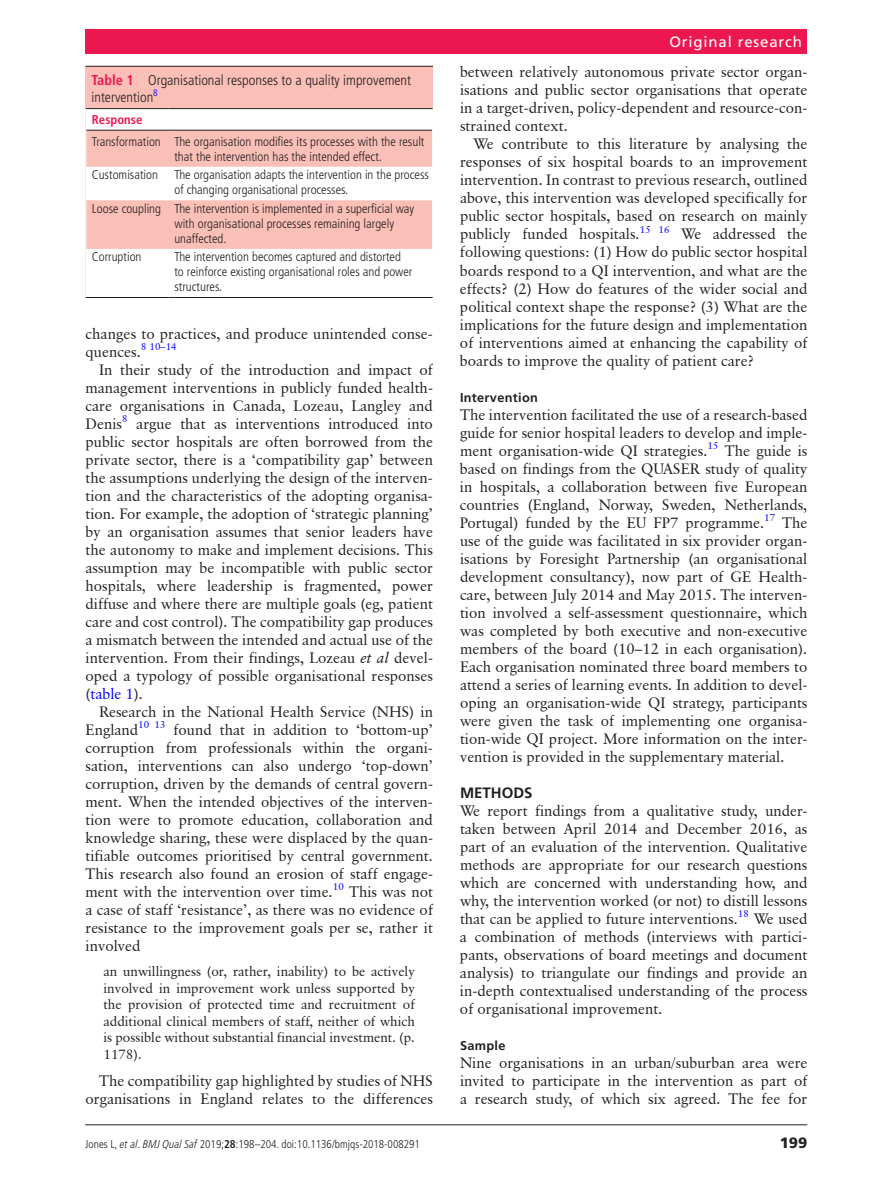
<style>
.page{position:relative;width:893px;height:1191px;background:#fff}
.page>*{position:absolute;margin:0;border:0;box-sizing:border-box;transform-origin:0 0}
.t1{font:15px/18px "Classical Garamond BT";color:#231f20;text-align:justify}
.t2{font:15px "Frutiger LT Std";letter-spacing:.055em;color:#fff}
.t3{font:700 15px "Frutiger LT Std";color:#231f20}
.t4{font:900 15px "Frutiger LT Std";color:#231f20}
.t5{font:300 condensed 14.25px/17.2px "Frutiger LT Pro";color:#231f20}
.t6{font:13.5px/16.5px "Classical Garamond BT";color:#231f20;text-align:justify}
.t7{font:300 condensed 12.75px/15px "Frutiger LT Pro";color:#231f20}
.t8{font:700 12.75px "Frutiger LT Std";letter-spacing:.025em;color:#231f20}
.t9{font:700 condensed 12.75px "Frutiger LT Pro";color:#ed174f}
.t10{font:300 condensed 11.25px "Frutiger LT Pro";color:#231f20}
.t11{font:9.9px "Classical Garamond BT";color:#00f}
.t12{font:300 condensed 9.45px "Frutiger LT Pro";color:#00f}
.s1{font-weight:700;color:#ed174f}
.s2{font-style:italic}
.s3{color:#00f}
.s4{font-weight:700}
</style>
<div class="page">
<hr style="left:85px;top:1124px;width:722px;height:1px;background:#231f20">
<div style="left:85px;top:30px;width:722px;height:24px;background:#ed174f"></div>
<div style="left:86px;top:66px;width:347px;height:232px;background:#fabfb7"></div>
<hr style="left:86px;top:66px;width:347px;height:1px;background:#231f20">
<div style="left:87px;top:249px;width:345px;height:48px;background:#fff"></div>
<hr style="left:86px;top:108px;width:82px;height:1px;background:#231f20">
<hr style="left:168px;top:108px;width:265px;height:1px;background:#231f20">
<hr style="left:86px;top:297px;width:82px;height:1px;background:#231f20">
<hr style="left:168px;top:297px;width:265px;height:1px;background:#231f20">
<hr style="left:86px;top:249px;width:1px;height:48px;background:#fff">
<svg style="left:86px;top:109px;width:347px;height:140px"></svg>
<hr style="left:432px;top:130px;width:1px;height:37px;background:#fff">
<hr style="left:432px;top:167px;width:1px;height:33px;background:#fff">
<hr style="left:432px;top:200px;width:1px;height:49px;background:#fff">
<hr style="left:432px;top:249px;width:1px;height:48px;background:#fff">
<p class="t5" style="left:92px;top:72px;width:321px"><span class="s1">Table 1</span> Organisational responses to a quality improvement intervention</p>
<p class="t12" style="left:153px;top:87px;width:6px">8</p>
<p class="t9" style="left:92px;top:112px;width:52px">Response</p>
<p class="t7" style="left:174px;top:134px;width:252px;text-indent:-83px">Transformation The organisation modifies its processes with the result that the intervention has the intended effect.</p>
<p class="t7" style="left:92px;top:167px;width:68px">Customisation</p>
<p class="t7" style="left:174px;top:167px;width:256px">The organisation adapts the intervention in the process of changing organisational processes.</p>
<p class="t7" style="left:174px;top:201px;width:241px;text-indent:-83px">Loose coupling The intervention is implemented in a superficial way with organisational processes remaining largely unaffected.</p>
<p class="t7" style="left:92px;top:250px;width:51px">Corruption</p>
<p class="t7" style="left:174px;top:250px;width:240px">The intervention becomes captured and distorted to reinforce existing organisational roles and power structures.</p>
<p class="t1" style="left:86px;top:324px;width:349px">changes to practices, and produce unintended conse&shy;quences.</p>
<p class="t11" style="left:141px;top:340px;width:37px">8 10–14</p>
<p class="t1" style="left:85px;top:360px;width:349px;text-indent:14px">In their study of the introduction and impact of management interventions in publicly funded health&shy;care organisations in Canada, Lozeau, Langley and Denis<sup>8</sup> argue that as interventions introduced into public sector hospitals are often borrowed from the private sector, there is a ‘compatibility gap’ between the assumptions underlying the design of the interven&shy;tion and the characteristics of the adopting organisa&shy;tion. For example, the adoption of ‘strategic planning’ by an organisation assumes that senior leaders have the autonomy to make and implement decisions. This assumption may be incompatible with public sector hospitals, where leadership is fragmented, power diffuse and where there are multiple goals (eg, patient care and cost control). The compatibility gap produces a mismatch between the intended and actual use of the intervention. From their findings, Lozeau <span class="s2">et al</span> devel&shy;oped a typology of possible organisational responses (<span class="s3">table 1</span>).</p>
<p class="t1" style="left:85px;top:702px;width:349px;text-indent:13px">Research in the National Health Service (NHS) in<br>England<sup>10</sup> <sup>13</sup></p>
<p class="t1" style="left:86px;top:720px;width:349px;text-indent:88px">found that in addition to ‘bottom-up’ corruption from professionals within the organi&shy;sation, interventions can also undergo ‘top-down’ corruption, driven by the demands of central govern&shy;ment. When the intended objectives of the interven&shy;tion were to promote education, collaboration and knowledge sharing, these were displaced by the quan&shy;tifiable outcomes prioritised by central government.<br>This research also found an erosion of staff engage&shy;ment with the intervention over time.</p>
<p class="t11" style="left:333px;top:880px;width:13px">10</p>
<p class="t1" style="left:86px;top:882px;width:349px;text-indent:264px">This was not a case of staff ‘resistance’, as there was no evidence of resistance to the improvement goals per se, rather it involved</p>
<p class="t6" style="left:104px;top:963px;width:313px">an unwillingness (or, rather, inability) to be actively involved in improvement work unless supported by the provision of protected time and recruitment of additional clinical members of staff, neither of which is possible without substantial financial investment. (p.<br>1178).</p>
<p class="t1" style="left:86px;top:1071px;width:349px;text-align:right">The compatibility gap highlighted by studies of NHS organisations in England relates to the differences</p>
<p class="t2" style="left:669px;top:33px;width:134px">Original research</p>
<p class="t1" style="left:460px;top:63px;width:349px">between relatively autonomous private sector organ&shy;isations and public sector organisations that operate in a target-driven, policy-dependent and resource-con&shy;strained context.</p>
<p class="t1" style="left:460px;top:135px;width:349px;text-indent:14px">We contribute to this literature by analysing the responses of six hospital boards to an improvement intervention. In contrast to previous research, outlined above, this intervention was developed specifically for public sector hospitals, based on research on mainly publicly funded hospitals.<sup>15</sup> <sup>16</sup></p>
<p class="t1" style="left:460px;top:225px;width:349px;text-indent:221px">We addressed the following questions: (1) How do public sector hospital boards respond to a QI intervention, and what are the effects? (2) How do features of the wider social and political context shape the response? (3) What are the implications for the future design and implementation of interventions aimed at enhancing the capability of boards to improve the quality of patient care?</p>
<p class="t8" style="left:460px;top:390px;width:79px">Intervention</p>
<p class="t1" style="left:460px;top:405px;width:349px">The intervention facilitated the use of a research-based guide for senior hospital leaders to develop and imple&shy;ment organisation-wide QI strategies.</p>
<p class="t11" style="left:707px;top:439px;width:13px">15</p>
<p class="t1" style="left:460px;top:441px;width:349px;text-indent:265px">The guide is based on findings from the QUASER study of quality in hospitals, a collaboration between five European countries (England, Norway, Sweden, Netherlands, Portugal) funded by the EU FP7 programme.</p>
<p class="t11" style="left:764px;top:511px;width:13px">17</p>
<p class="t1" style="left:460px;top:513px;width:349px;text-indent:322px">The use of the guide was facilitated in six provider organ&shy;isations by Foresight Partnership (an organisational development consultancy), now part of GE Health&shy;care, between July 2014 and May 2015. The interven&shy;tion involved a self-assessment questionnaire, which was completed by both executive and non-executive members of the board (10–12 in each organisation).<br>Each organisation nominated three board members to attend a series of learning events. In addition to devel&shy;oping an organisation-wide QI strategy, participants were given the task of implementing one organisa&shy;tion-wide QI project. More information on the inter&shy;vention is provided in the supplementary material.</p>
<p class="t3" style="left:460px;top:783px;width:74px">Methods</p>
<p class="t1" style="left:460px;top:801px;width:349px">We report findings from a qualitative study, under&shy;taken between April 2014 and December 2016, as part of an evaluation of the intervention. Qualitative methods are appropriate for our research questions which are concerned with understanding how, and why, the intervention worked (or not) to distill lessons that can be applied to future interventions.</p>
<p class="t11" style="left:738px;top:907px;width:13px">18</p>
<p class="t1" style="left:460px;top:909px;width:349px;text-indent:294px">We used a combination of methods (interviews with partici&shy;pants, observations of board meetings and document analysis) to triangulate our findings and provide an in-depth contextualised understanding of the process of organisational improvement.</p>
<p class="t8" style="left:460px;top:1038px;width:47px">Sample</p>
<p class="t1" style="left:460px;top:1053px;width:349px">Nine organisations in an urban/suburban area were invited to participate in the intervention as part of a research study, of which six agreed. The fee for</p>
<p class="t10" style="left:85px;top:1137px;width:336px">Jones L, <span class="s2">et al</span>. <span class="s2">BMJ Qual Saf</span> 2019;<span class="s4">28</span>:198–204. doi:10.1136/bmjqs-2018-008291</p>
<p class="t4" style="left:780px;top:1133px;width:29px">199</p>
</div>
